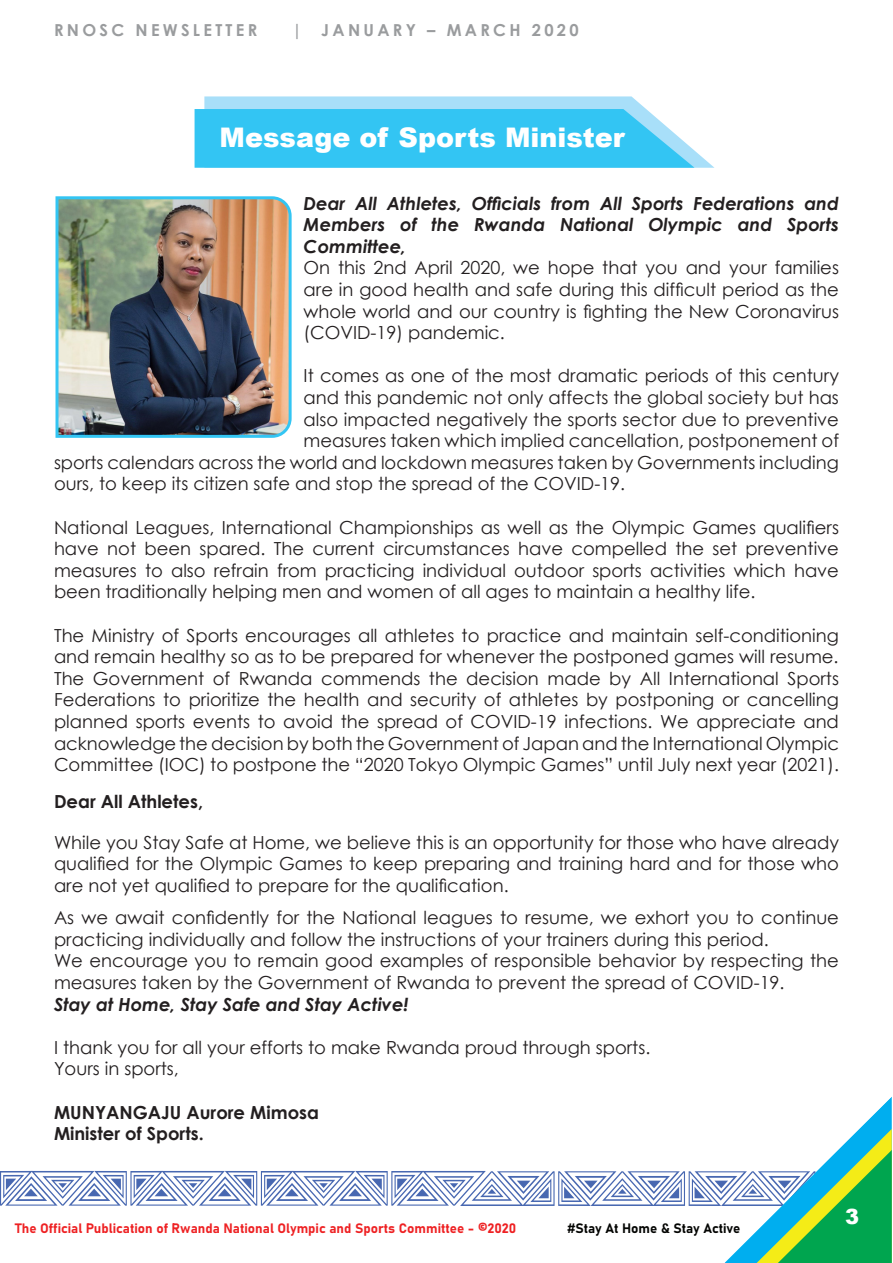
<style>
.page{position:relative;width:893px;height:1263px;background:#fff}
.page>*{position:absolute;margin:0;border:0;box-sizing:border-box;transform-origin:0 0}
.t1{font:900 27px "Arial";color:#fff}
.t2{font:900 21px "Arial";color:#fff}
.t3{font:18px/21.6px "Century Gothic";color:#231f20;text-align:justify}
.t4{font:italic 700 18px/21.6px "Century Gothic";color:#231f20;text-align:justify}
.t5{font:700 18px "Century Gothic";color:#231f20}
.t6{font:700 16.5px "Century Gothic";letter-spacing:.2em;color:#9a9c9e}
.t7{font:13.5px "Bahnschrift";color:#ee2123}
.t8{font:13.5px "Bahnschrift";color:#040503}
</style>
<div class="page">
<svg style="left:0;top:1096px;width:892px;height:167px"></svg>
<img style="left:55px;top:196px;width:237px;height:242px">
<svg style="left:195px;top:96px;width:519px;height:72px;background:#5acef5"></svg>
<p class="t6" style="left:54px;top:18px;width:205px">RNOSC NEWSLETTER</p>
<p class="t6" style="left:292px;top:18px;width:288px">| JANUARY – MARCH 2020</p>
<p class="t1" style="left:220px;top:118px;width:407px">Message of Sports Minister</p>
<p class="t4" style="left:304px;top:191px;width:537px">Dear All Athletes, Officials from All Sports Federations and Members of the Rwanda National Olympic and Sports Committee,</p>
<p class="t3" style="left:304px;top:257px;width:537px">On this 2nd April 2020, we hope that you and your families are in good health and safe during this difficult period as the whole world and our country is fighting the New Coronavirus (COVID-19) pandemic.</p>
<p class="t3" style="left:304px;top:365px;width:537px">It comes as one of the most dramatic periods of this century</p>
<p class="t3" style="left:304px;top:386px;width:537px">and this pandemic not only affects the global society but has</p>
<p class="t3" style="left:304px;top:408px;width:537px">also impacted negatively the sports sector due to preventive</p>
<p class="t3" style="left:304px;top:430px;width:537px">measures taken which implied cancellation, postponement of</p>
<p class="t3" style="left:54px;top:451px;width:786px">sports calendars across the world and lockdown measures taken by Governments including</p>
<p class="t3" style="left:54px;top:473px;width:573px">ours, to keep its citizen safe and stop the spread of the COVID-19.</p>
<p class="t3" style="left:54px;top:516px;width:786px">National Leagues, International Championships as well as the Olympic Games qualifiers have not been spared. The current circumstances have compelled the set preventive measures to also refrain from practicing individual outdoor sports activities which have been traditionally helping men and women of all ages to maintain a healthy life.</p>
<p class="t3" style="left:54px;top:624px;width:786px">The Ministry of Sports encourages all athletes to practice and maintain self-conditioning and remain healthy so as to be prepared for whenever the postponed games will resume.</p>
<p class="t3" style="left:54px;top:667px;width:786px">The Government of Rwanda commends the decision made by All International Sports Federations to prioritize the health and security of athletes by postponing or cancelling planned sports events to avoid the spread of COVID-19 infections. We appreciate and acknowledge the decision by both the Government of Japan and the International Olympic Committee (IOC) to postpone the “2020 Tokyo Olympic Games” until July next year (2021).</p>
<p class="t5" style="left:54px;top:787px;width:151px">Dear All Athletes,</p>
<p class="t3" style="left:54px;top:831px;width:786px">While you Stay Safe at Home, we believe this is an opportunity for those who have already qualified for the Olympic Games to keep preparing and training hard and for those who are not yet qualified to prepare for the qualification.</p>
<p class="t3" style="left:54px;top:907px;width:786px">As we await confidently for the National leagues to resume, we exhort you to continue practicing individually and follow the instructions of your trainers during this period.</p>
<p class="t3" style="left:54px;top:950px;width:786px">We encourage you to remain good examples of responsible behavior by respecting the measures taken by the Government of Rwanda to prevent the spread of COVID-19.</p>
<p class="t4" style="left:54px;top:992px;width:356px">Stay at Home, Stay Safe and Stay Active!</p>
<p class="t3" style="left:54px;top:1036px;width:598px">I thank you for all your efforts to make Rwanda proud through sports.</p>
<p class="t3" style="left:54px;top:1058px;width:126px">Yours in sports,</p>
<p class="t5" style="left:54px;top:1098px;width:266px">MUNYANGAJU Aurore Mimosa</p>
<p class="t5" style="left:54px;top:1120px;width:151px">Minister of Sports.</p>
<p class="t7" style="left:15px;top:1220px;width:502px">The Official Publication of Rwanda National Olympic and Sports Committee - ©2020</p>
<p class="t8" style="left:567px;top:1220px;width:175px">#Stay At Home &amp; Stay Active</p>
<p class="t2" style="left:845px;top:1201px;width:16px">3</p>
</div>
